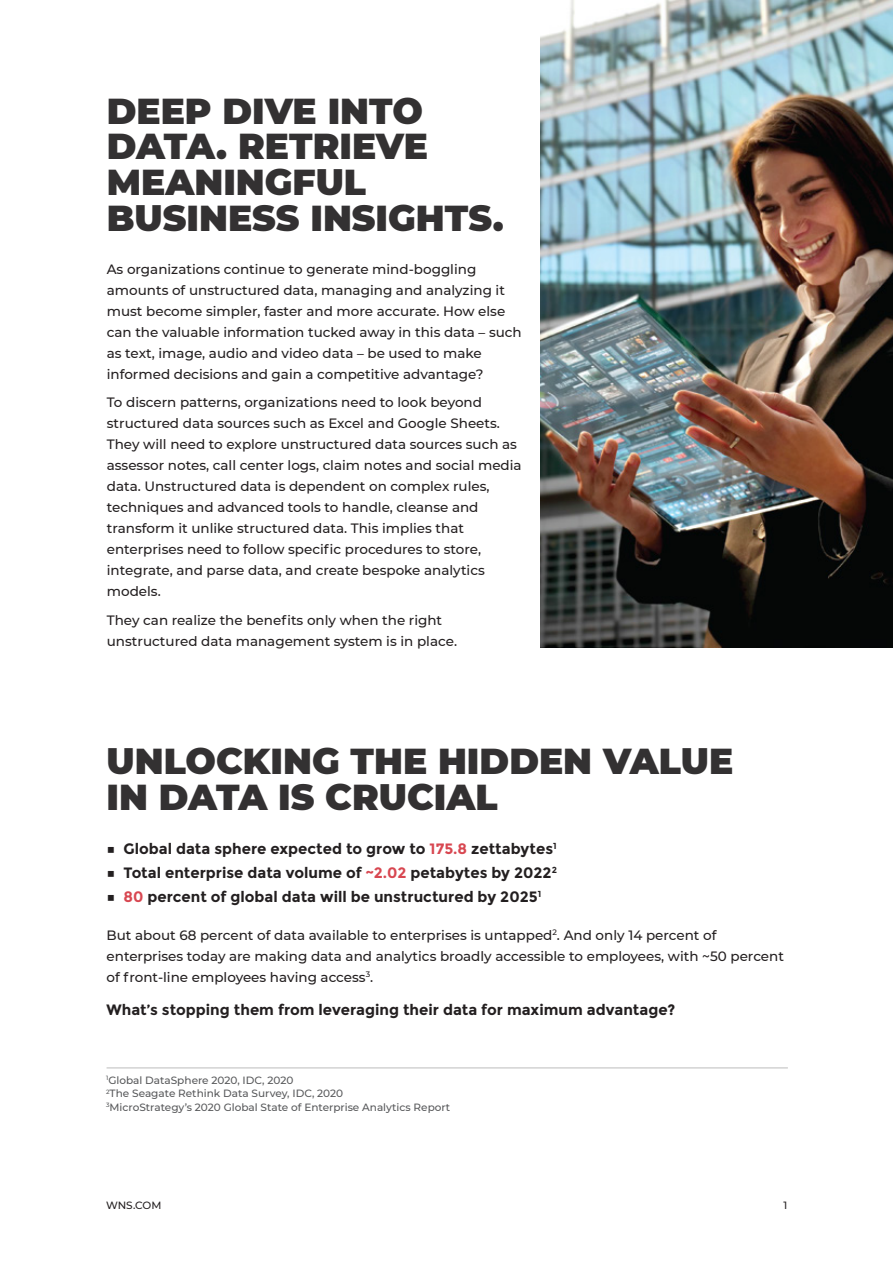
<style>
.page{position:relative;width:893px;height:1263px;background:#fff}
.page>*{position:absolute;margin:0;border:0;box-sizing:border-box;transform-origin:0 0}
.t1{font:900 36px/35.7px "Montserrat";color:#333132}
.t2{font:700 15px "Montserrat";color:#231f20}
.t3{font:500 13.5px/21px "Montserrat";color:#231f20}
.t4{font:500 10.5px/13.5px "Montserrat";color:#58595b}
.t5{font:500 10.5px "Montserrat";letter-spacing:-.01em;color:#231f20}
.s1{font-weight:500}
.s2{color:#d84751}
</style>
<div class="page">
<img style="left:540px;top:0;width:353px;height:647px">
<hr style="left:107px;top:1067px;width:681px;height:1px;background:#bcbcbc">
<h1 class="t1" style="left:107px;top:91px;width:398px">DEEP DIVE INTO<br>DATA. RETRIEVE<br>MEANINGFUL<br>BUSINESS INSIGHTS.</h1>
<p class="t3" style="left:107px;top:258px;width:416px">As organizations continue to generate mind-boggling amounts of unstructured data, managing and analyzing it must become simpler, faster and more accurate. How else can the valuable information tucked away in this data – such as text, image, audio and video data – be used to make informed decisions and gain a competitive advantage?</p>
<p class="t3" style="left:107px;top:391px;width:416px">To discern patterns, organizations need to look beyond structured data sources such as Excel and Google Sheets.<br>They will need to explore unstructured data sources such as assessor notes, call center logs, claim notes and social media data. Unstructured data is dependent on complex rules, techniques and advanced tools to handle, cleanse and transform it unlike structured data. This implies that enterprises need to follow specific procedures to store, integrate, and parse data, and create bespoke analytics models.</p>
<p class="t3" style="left:107px;top:609px;width:352px">They can realize the benefits only when the right unstructured data management system is in place.</p>
<h1 class="t1" style="left:107px;top:741px;width:628px">UNLOCKING THE HIDDEN VALUE<br>IN DATA IS CRUCIAL</h1>
<p class="t2" style="left:107px;top:840px;width:452px"><span class="s1">■</span> Global data sphere expected to grow to <span class="s2">175.8</span> zettabytes<sup>1</sup></p>
<p class="t2" style="left:107px;top:864px;width:452px"><span class="s1">■</span> Total enterprise data volume of <span class="s2">~2.02</span> petabytes by 2022<sup>2</sup></p>
<p class="t2" style="left:107px;top:888px;width:436px"><span class="s1">■</span> <span class="s2">80</span> percent of global data will be unstructured by 2025<sup>1</sup></p>
<p class="t3" style="left:107px;top:924px;width:679px">But about 68 percent of data available to enterprises is untapped<sup>2</sup>. And only 14 percent of enterprises today are making data and analytics broadly accessible to employees, with ~50 percent of front-line employees having access<sup>3</sup>.</p>
<p class="t2" style="left:107px;top:1000px;width:570px">What’s stopping them from leveraging their data for maximum advantage?</p>
<p class="t4" style="left:106px;top:1073px;width:346px"><sup>1</sup>Global DataSphere 2020, IDC, 2020<br><sup>2</sup>The Seagate Rethink Data Survey, IDC, 2020<br><sup>3</sup>MicroStrategy’s 2020 Global State of Enterprise Analytics Report</p>
<p class="t5" style="left:106px;top:1198px;width:57px">WNS.COM</p>
<p class="t5" style="left:783px;top:1198px;width:5px">1</p>
</div>
